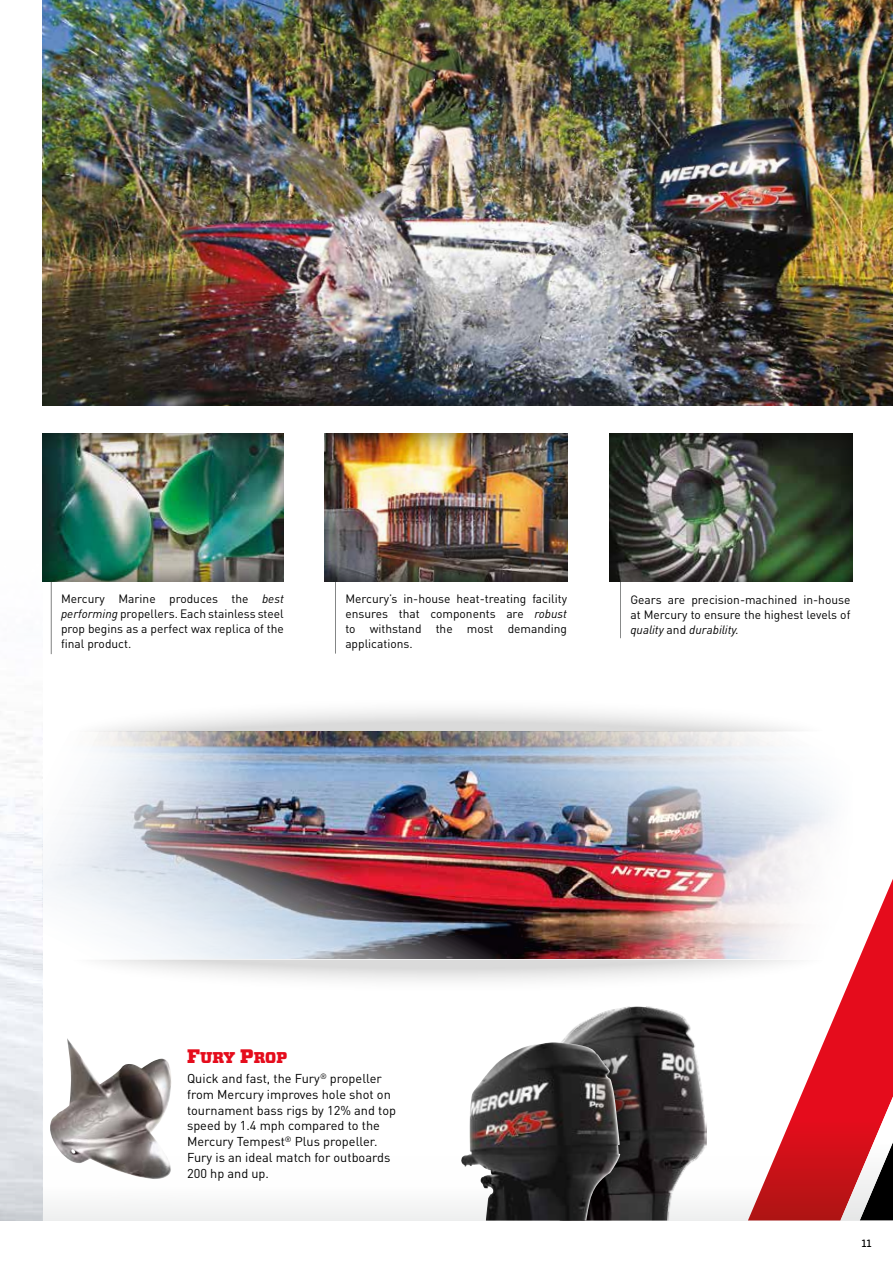
<style>
.page{position:relative;width:893px;height:1263px;background:#fff}
.page>*{position:absolute;margin:0;border:0;box-sizing:border-box;transform-origin:0 0}
.t1{font:15.6px "Vitesse Black SC800";color:#e50c1c}
.t2{font:12.75px/15.8px "DINOT";letter-spacing:-.005em;color:#000}
.t3{font:12px/15px "DINOT";letter-spacing:-.01em;color:#000;text-align:justify}
.t4{font:500 10.5px "Vitesse";color:#000}
.s1{font-style:italic}
.s2{font-size:19.5px}
</style>
<div class="page">
<img style="left:43px;top:0;width:850px;height:406px">
<img style="left:561px;top:1006px;width:146px;height:150px">
<svg style="left:620px;top:1042px;width:23px;height:114px;background:#302a2a"></svg>
<img style="left:464px;top:1042px;width:156px;height:114px">
<hr style="left:620px;top:580px;width:1px;height:58px;background:#818383">
<hr style="left:335px;top:580px;width:1px;height:74px;background:#818383">
<hr style="left:51px;top:582px;width:1px;height:72px;background:#818383">
<div style="left:14px;top:1006px;width:194px;height:209px;background:#fff;opacity:.4"></div>
<img style="left:48px;top:1038px;width:124px;height:118px">
<img style="left:43px;top:731px;width:739px;height:228px">
<svg style="left:100px;top:959px;width:648px;height:22px"></svg>
<svg style="left:100px;top:710px;width:696px;height:21px"></svg>
<div style="left:607px;top:432px;width:246px;height:152px;background:#000;opacity:.6"></div>
<div style="left:323px;top:432px;width:246px;height:152px;background:#000;opacity:.6"></div>
<div style="left:40px;top:432px;width:244px;height:152px;background:#000;opacity:.6"></div>
<svg style="left:0;top:1156px;width:748px;height:64px"></svg>
<svg style="left:748px;top:751px;width:92px;height:469px"></svg>
<svg style="left:840px;top:879px;width:53px;height:341px"></svg>
<p class="t3" style="left:61px;top:591px;width:224px">Mercury Marine produces the <span class="s1">best performing</span> propellers. Each stainless steel prop begins as a perfect wax replica of the final product.</p>
<p class="t3" style="left:345px;top:591px;width:223px">M ercury’s in-house heat-treating facility ensures that components are <span class="s1">robust </span>to withstand the most demanding applications.</p>
<p class="t3" style="left:630px;top:592px;width:222px">Gears are precision-machined in-house at M ercury to ensure the highest levels of <span class="s1">quality</span> and <span class="s1">durability.</span></p>
<h1 class="t1" style="left:187px;top:1047px;width:102px"><span class="s2">F</span>URY <span class="s2">P</span>ROP</h1>
<p class="t2" style="left:187px;top:1070px;width:211px">Quick and fast, the Fury<sup>®</sup> propeller from Mercury improves hole shot on tournament bass rigs by 12% and top speed by 1.4 mph compared to the<br>M ercury Tempest<sup>®</sup> Plus propeller.<br>Fury is an ideal match for outboards<br>200 hp and up.</p>
<p class="t4" style="left:861px;top:1236px;width:12px">11</p>
</div>
